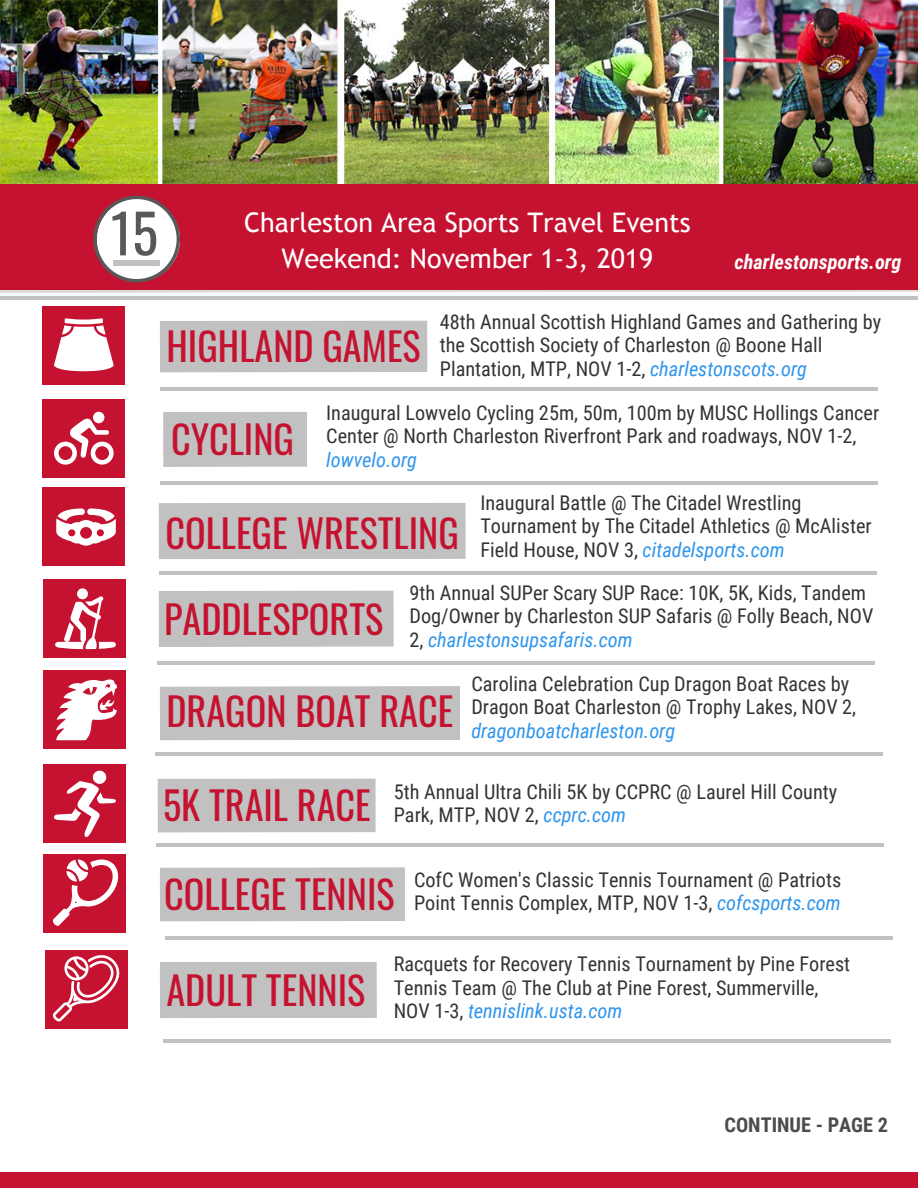
<style>
.page{position:relative;width:918px;height:1188px;background:#fff}
.page>*{position:absolute;margin:0;border:0;box-sizing:border-box;transform-origin:0 0}
.t1{font:54px "Oswald";color:#58585a}
.t2{font:38.25px "Oswald";color:#c41230}
.t3{font:27px/36px "Trebuchet MS";color:#fff;text-align:center}
.t4{font:20.25px/23.7px "Roboto Condensed";color:#333}
.t5{font:italic 20.25px "Roboto Condensed";color:#2d95ec}
.t6{font:italic 700 20.25px "Roboto Condensed";color:#fff}
.t7{font:700 20.25px "Roboto Condensed";color:#4c4c4c}
.s1{font-style:italic;color:#2d95ec}
</style>
<div class="page">
<div style="left:160px;top:320px;width:268px;height:53px;background:#c1c1c1"></div>
<div style="left:160px;top:686px;width:300px;height:54px;background:#c1c1c1"></div>
<div style="left:160px;top:962px;width:217px;height:56px;background:#c1c1c1"></div>
<div style="left:44px;top:854px;width:82px;height:79px;background:#c41230"></div>
<div style="left:160px;top:867px;width:245px;height:55px;background:#c1c1c1"></div>
<div style="left:159px;top:590px;width:235px;height:57px;background:#c1c1c1"></div>
<div style="left:163px;top:412px;width:144px;height:55px;background:#c1c1c1"></div>
<div style="left:159px;top:503px;width:307px;height:56px;background:#c1c1c1"></div>
<div style="left:43px;top:399px;width:82px;height:79px;background:#c41230"></div>
<div style="left:43px;top:306px;width:82px;height:79px;background:#c41230"></div>
<div style="left:43px;top:487px;width:82px;height:79px;background:#c41230"></div>
<div style="left:44px;top:579px;width:82px;height:79px;background:#c41230"></div>
<hr style="left:160px;top:481px;width:718px;height:4px;background:#c1c1c1">
<hr style="left:159px;top:571px;width:717px;height:4px;background:#c1c1c1">
<hr style="left:158px;top:661px;width:717px;height:4px;background:#c1c1c1">
<hr style="left:155px;top:753px;width:728px;height:3px;background:#c1c1c1">
<hr style="left:0;top:296px;width:918px;height:3px;background:#c1c1c1">
<hr style="left:160px;top:387px;width:718px;height:3px;background:#c1c1c1">
<div style="left:0;top:0;width:918px;height:206px;background:#c41230"></div>
<div style="left:44px;top:670px;width:82px;height:79px;background:#c41230"></div>
<div style="left:44px;top:764px;width:82px;height:79px;background:#c41230"></div>
<div style="left:157px;top:778px;width:219px;height:55px;background:#c1c1c1"></div>
<hr style="left:156px;top:844px;width:728px;height:3px;background:#c1c1c1">
<hr style="left:165px;top:936px;width:728px;height:3px;background:#c1c1c1">
<div style="left:45px;top:951px;width:82px;height:78px;background:#c41230"></div>
<hr style="left:163px;top:1039px;width:728px;height:4px;background:#c1c1c1">
<div style="left:0;top:196px;width:918px;height:94px;background:#c41230"></div>
<svg style="left:93px;top:196px;width:87px;height:86px"></svg>
<div style="left:114px;top:260px;width:46px;height:5px;background:#c1c1c1"></div>
<svg style="left:53px;top:860px;width:65px;height:66px"></svg>
<svg style="left:56px;top:680px;width:61px;height:60px"></svg>
<div style="left:0;top:1172px;width:918px;height:16px;background:#c41230"></div>
<svg style="left:55px;top:588px;width:61px;height:61px"></svg>
<svg style="left:54px;top:771px;width:62px;height:66px"></svg>
<svg style="left:54px;top:318px;width:60px;height:53px"></svg>
<svg style="left:56px;top:508px;width:60px;height:38px"></svg>
<img style="left:0;top:0;width:918px;height:183px">
<svg style="left:54px;top:412px;width:60px;height:53px"></svg>
<svg style="left:53px;top:955px;width:66px;height:67px"></svg>
<h1 class="t1" style="left:111px;top:185px;width:49px">15</h1>
<h3 class="t3" style="left:244px;top:205px;width:448px">Charleston Area Sports Travel Events<br>Weekend: November 1-3, 2019</h3>
<p class="t6" style="left:735px;top:247px;width:168px">charlestonsports.org</p>
<h2 class="t2" style="left:166px;top:313px;width:256px">HIGHLAND GAMES</h2>
<p class="t4" style="left:440px;top:309px;width:443px">48th Annual Scottish Highland Games and Gathering by the Scottish Society of Charleston @ Boone Hall<br>Plantation, MTP, NOV 1-2, <span class="s1">charlestonscots.org</span></p>
<h2 class="t2" style="left:171px;top:405px;width:125px">CYCLING</h2>
<p class="t4" style="left:326px;top:400px;width:554px">Inaugural Lowvelo Cycling 25m, 50m, 100m by MUSC Hollings Cancer<br>Center @ North Charleston Riverfront Park and roadways, NOV 1-2,</p>
<p class="t5" style="left:326px;top:445px;width:92px">lowvelo.org</p>
<h2 class="t2" style="left:165px;top:499px;width:295px">COLLEGE WRESTLING</h2>
<p class="t4" style="left:480px;top:490px;width:393px">Inaugural Battle @ The Citadel Wrestling<br>Tournament by The Citadel Athletics @ McAlister<br>Field House, NOV 3, <span class="s1">citadelsports.com</span></p>
<h2 class="t2" style="left:164px;top:585px;width:221px">PADDLESPORTS</h2>
<p class="t4" style="left:410px;top:580px;width:465px">9th Annual SUPer Scary SUP Race: 10K, 5K, Kids, Tandem<br>Dog/Owner by Charleston SUP Safaris @ Folly Beach, NOV<br>2, <span class="s1">charlestonsupsafaris.com</span></p>
<h2 class="t2" style="left:166px;top:677px;width:288px">DRAGON BOAT RACE</h2>
<p class="t4" style="left:471px;top:671px;width:386px">Carolina Celebration Cup Dragon Boat Races by<br>Dragon Boat Charleston @ Trophy Lakes, NOV 2,</p>
<p class="t5" style="left:471px;top:717px;width:205px">dragonboatcharleston.org</p>
<h2 class="t2" style="left:163px;top:772px;width:209px">5K TRAIL RACE</h2>
<p class="t4" style="left:394px;top:779px;width:445px">5th Annual Ultra Chili 5K by CCPRC @ Laurel Hill County<br>Park, MTP, NOV 2, <span class="s1">ccprc.com</span></p>
<h2 class="t2" style="left:164px;top:861px;width:232px">COLLEGE TENNIS</h2>
<p class="t4" style="left:414px;top:867px;width:429px">CofC Women's Classic Tennis Tournament @ Patriots<br>Point Tennis Complex, MTP, NOV 1-3, <span class="s1">cofcsports.com</span></p>
<h2 class="t2" style="left:166px;top:956px;width:200px">ADULT TENNIS</h2>
<p class="t4" style="left:394px;top:951px;width:458px">Racquets for Recovery Tennis Tournament by Pine Forest<br>Tennis Team @ The Club at Pine Forest, Summerville,<br>NOV 1-3, <span class="s1">tennislink.usta.com</span></p>
<p class="t7" style="left:724px;top:1110px;width:165px">CONTINUE - PAGE 2</p>
</div>
